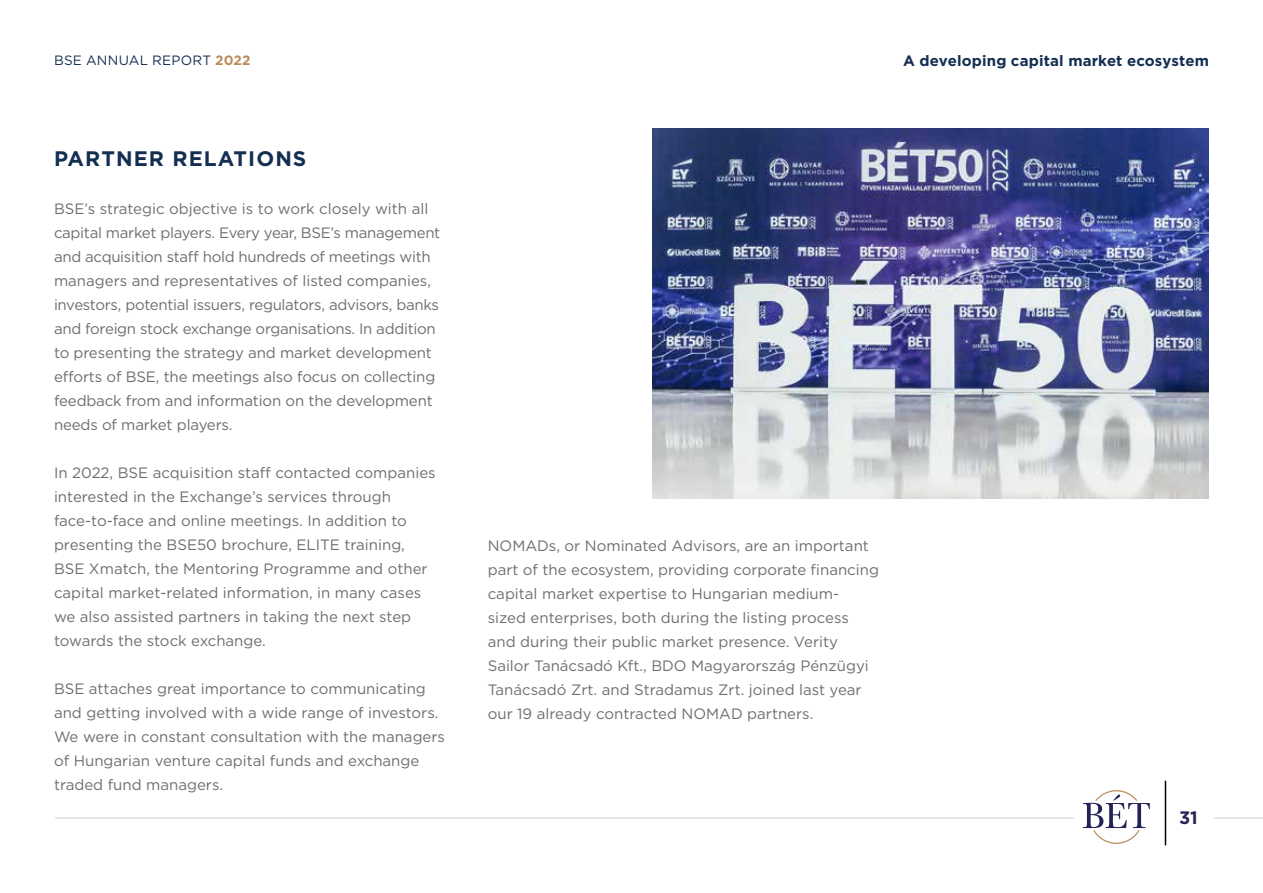
<style>
.page{position:relative;width:1263px;height:893px;background:#fff}
.page>*{position:absolute;margin:0;border:0;box-sizing:border-box;transform-origin:0 0}
.t1{font:700 21px "Gotham";letter-spacing:.05em;color:#142f52}
.t2{font:700 18px "Gotham";color:#272555}
.t3{font:15px/24px "Gotham";color:#6d6e71}
.t4{font:15px/24px "Gotham";letter-spacing:-.02em;color:#6d6e71}
.t5{font:700 15px "Gotham";letter-spacing:.01em;color:#142f52}
.t6{font:13.5px "Gotham";letter-spacing:.02em;color:#142f52}
.s1{font-weight:700;color:#ba8c5c}
</style>
<div class="page">
<hr style="left:1214px;top:817px;width:49px;height:2px;background:#dcddde">
<hr style="left:1165px;top:781px;width:1px;height:64px;background:#000">
<hr style="left:55px;top:817px;width:1018px;height:2px;background:#dcddde">
<svg style="left:1083px;top:790px;width:67px;height:54px"></svg>
<img style="left:653px;top:129px;width:556px;height:370px">
<p class="t6" style="left:54px;top:51px;width:198px">BSE ANNUAL REPORT <span class="s1">2022</span></p>
<h1 class="t1" style="left:54px;top:144px;width:254px">PARTNER RELATIONS</h1>
<p class="t4" style="left:54px;top:196px;width:388px">BSE’s strategic objective is to work closely with all capital market players. Every year, BSE’s management and acquisition staff hold hundreds of meetings with managers and representatives of listed companies, investors, potential issuers, regulators, advisors, banks and foreign stock exchange organisations. In addition to presenting the strategy and market development efforts of BSE, the meetings also focus on collecting feedback from and information on the development needs of market players.</p>
<p class="t3" style="left:54px;top:460px;width:383px">In 2022, BSE acquisition staff contacted companies interested in the Exchange’s services through face-to-face and online meetings. In addition to presenting the BSE50 brochure, ELITE training, BSE Xmatch, the Mentoring Programme and other capital market-related information, in many cases we also assisted partners in taking the next step towards the stock exchange.</p>
<p class="t3" style="left:54px;top:676px;width:393px">BSE attaches great importance to communicating and getting involved with a wide range of investors.<br>We were in constant consultation with the managers of Hungarian venture capital funds and exchange traded fund managers.</p>
<p class="t5" style="left:903px;top:51px;width:307px">A developing capital market ecosystem</p>
<p class="t3" style="left:488px;top:534px;width:393px">NOMADs, or Nominated Advisors, are an important part of the ecosystem, providing corporate financing capital market expertise to Hungarian medium&shy;sized enterprises, both during the listing process and during their public market presence. Verity Sailor Tanácsadó Kft., BDO Magyarország Pénzügyi Tanácsadó Zrt. and Stradamus Zrt. joined last year our 19 already contracted NOMAD partners.</p>
<p class="t2" style="left:1179px;top:805px;width:20px">31</p>
</div>
